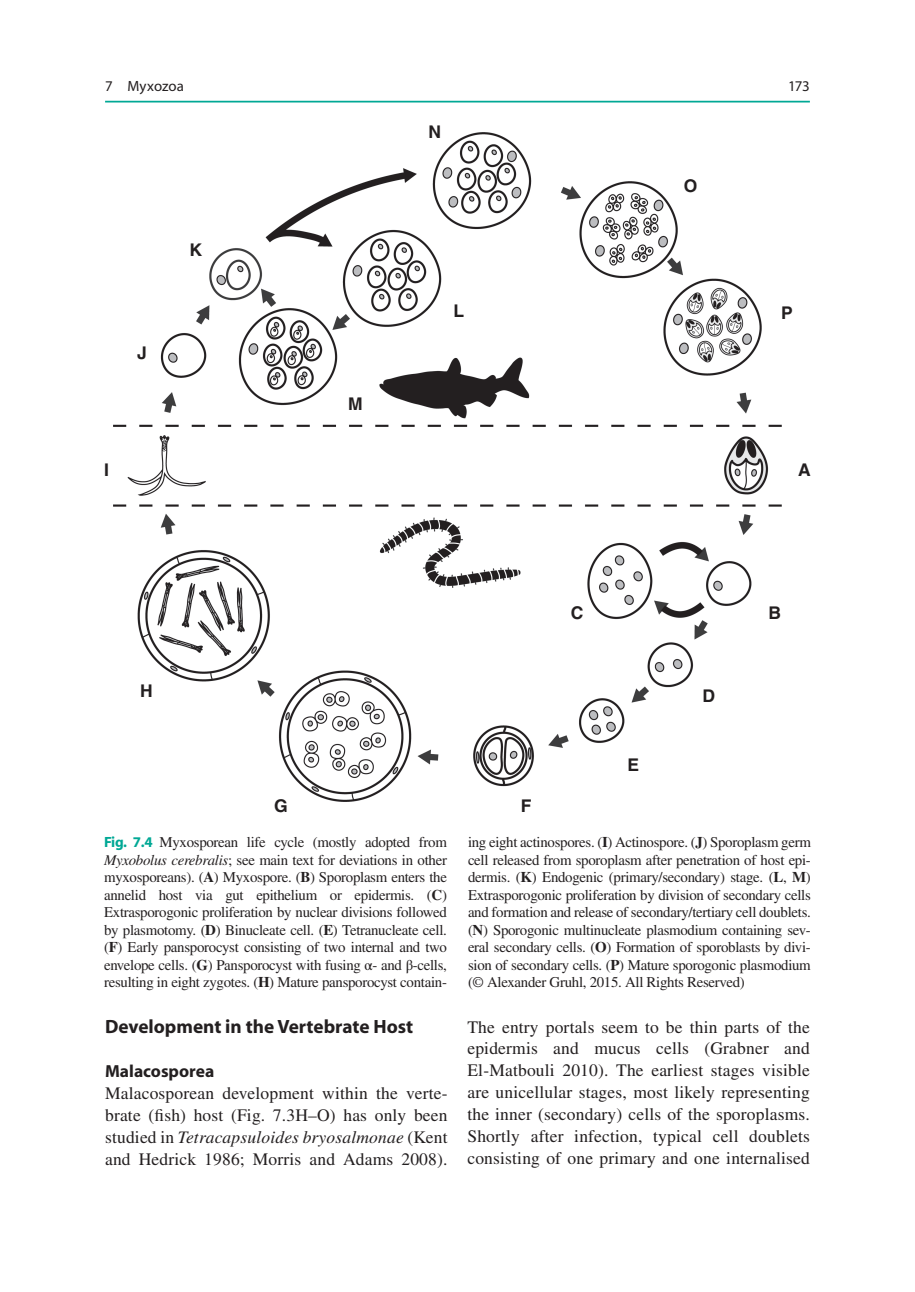
<style>
.page{position:relative;width:915px;height:1292px;background:#fff}
.page>*{position:absolute;margin:0;border:0;box-sizing:border-box;transform-origin:0 0}
.t1{font:700 19.25px "Myriad";color:#231f20}
.t2{font:17.5px/21.9px "Times";letter-spacing:.01em;color:#231f20;text-align:justify}
.t3{font:700 17.5px "Helvetica";color:#231f20}
.t4{font:700 17.5px "Myriad";color:#231f20}
.t5{font:14.88px/17.5px "Times";letter-spacing:-.02em;color:#231f20;text-align:justify}
.t6{font:14.88px "Myriad";color:#231f20}
.s1{font-family:"Myriad";font-weight:700;color:#00a895}
.s2{font-style:italic}
.s3{font-weight:700}
.s4{font-family:"STIX General"}
</style>
<div class="page">
<img style="left:114px;top:132px;width:667px;height:669px">
<hr style="left:105px;top:101px;width:704px;height:1px;background:#00a895">
<p class="t6" style="left:105px;top:78px;width:80px">7 Myxozoa</p>
<p class="t3" style="left:137px;top:342px;width:11px">J</p>
<p class="t3" style="left:104px;top:459px;width:6px">I</p>
<p class="t3" style="left:189px;top:239px;width:14px">K</p>
<p class="t3" style="left:140px;top:680px;width:14px">H</p>
<p class="t3" style="left:348px;top:393px;width:16px">M</p>
<p class="t3" style="left:428px;top:121px;width:14px">N</p>
<p class="t3" style="left:453px;top:300px;width:12px">L</p>
<p class="t3" style="left:684px;top:175px;width:15px">O</p>
<p class="t6" style="left:788px;top:78px;width:23px">173</p>
<p class="t3" style="left:781px;top:302px;width:13px">P</p>
<p class="t3" style="left:798px;top:459px;width:14px">A</p>
<p class="t3" style="left:274px;top:795px;width:15px">G</p>
<p class="t3" style="left:521px;top:795px;width:12px">F</p>
<p class="t3" style="left:571px;top:602px;width:14px">C</p>
<p class="t3" style="left:768px;top:602px;width:14px">B</p>
<p class="t3" style="left:627px;top:754px;width:13px">E</p>
<p class="t3" style="left:702px;top:685px;width:14px">D</p>
<p class="t5" style="left:104px;top:833px;width:344px"><span class="s1">Fig. 7.4</span> Myxosporean life cycle (mostly adopted from <span class="s2">Myxobolus cerebralis</span>; see main text for deviations in other myxosporeans). (<span class="s3">A</span>) Myxospore. (<span class="s3">B</span>) Sporoplasm enters the annelid host via gut epithelium or epidermis. (<span class="s3">C</span>)<br>Extrasporogonic proliferation by nuclear divisions followed by plasmotomy. (<span class="s3">D</span>) Binucleate cell. (<span class="s3">E</span>) Tetranucleate cell. (<span class="s3">F</span>) Early pansporocyst consisting of two internal and two envelope cells. (<span class="s3">G</span>) Pansporocyst with fusing <span class="s4">α</span>- and <span class="s4">β</span>-cells, resulting in eight zygotes. (<span class="s3">H</span>) Mature pansporocyst contain-</p>
<p class="t5" style="left:468px;top:833px;width:344px">ing eight actinospores. (<span class="s3">I</span>) Actinospore. (<span class="s3">J</span>) Sporoplasm germ cell released from sporoplasm after penetration of host epi&shy;dermis. (<span class="s3">K</span>) Endogenic (primary/secondary) stage. (<span class="s3">L</span>, <span class="s3">M</span>)<br>Extrasporogonic proliferation by division of secondary cells and formation and release of secondary/tertiary cell doublets. (<span class="s3">N</span>) Sporogonic multinucleate plasmodium containing sev&shy;eral secondary cells. (<span class="s3">O</span>) Formation of sporoblasts by divi&shy;sion of secondary cells. (<span class="s3">P</span>) Mature sporogonic plasmodium (© Alexander Gruhl, 2015. All Rights Reserved)</p>
<p class="t1" style="left:105px;top:1016px;width:309px">Development in the Vertebrate Host</p>
<p class="t4" style="left:105px;top:1062px;width:111px">Malacosporea</p>
<p class="t2" style="left:105px;top:1082px;width:344px">Malacosporean development within the verte&shy;brate (fish) host (Fig. 7.3H–O) has only been studied in <span class="s2">Tetracapsuloides bryosalmonae</span> (Kent and Hedrick 1986; Morris and Adams 2008).</p>
<p class="t2" style="left:467px;top:1015px;width:344px">The entry portals seem to be thin parts of the epidermis and mucus cells (Grabner and El-Matbouli 2010). The earliest stages visible are unicellular stages, most likely representing the inner (secondary) cells of the sporoplasms.<br>Shortly after infection, typical cell doublets consisting of one primary and one internalised</p>
</div>
